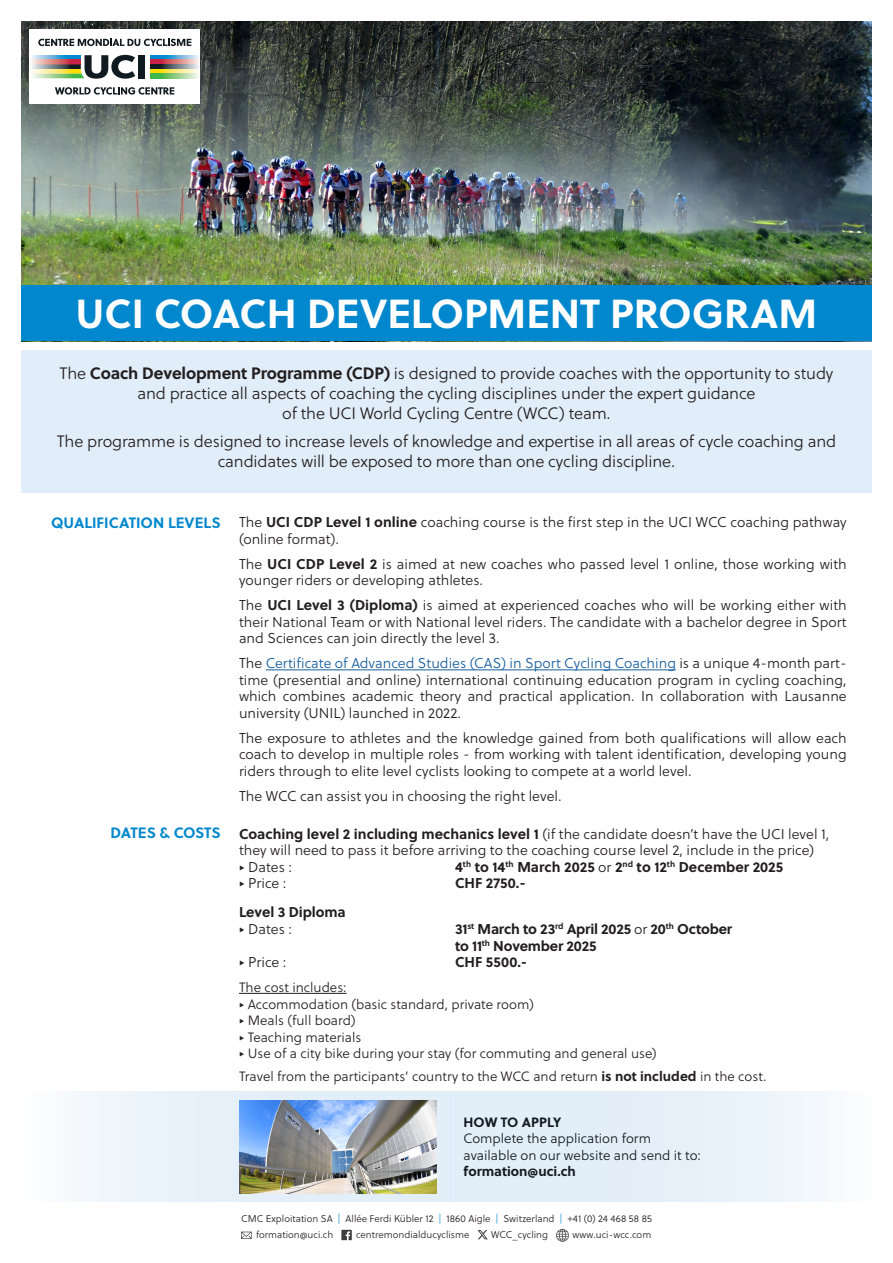
<style>
.page{position:relative;width:893px;height:1263px;background:#fff}
.page>*{position:absolute;margin:0;border:0;box-sizing:border-box;transform-origin:0 0}
.Titre{font:700 40.5px "Soleil";color:#fff}
.Texte_intro_centré{font:16.5px/19.8px "Soleil Lt";letter-spacing:-.01em;color:#231f20;text-align:center}
.New_Titre_2{font:700 15px "Soleil";color:#0087cd}
.Texte{font:14.25px/16.5px "Soleil Lt";color:#231f20}
.Texte-2{font:700 14.25px/16.5px "Soleil";letter-spacing:-.005em;color:#231f20}
.Texte-3{font:13.5px "Soleil Lt";color:#231f20}
.Texte_infos{font:13.5px/16.5px "Soleil Lt";color:#101a21}
.Texte_infos-2{font:700 13.5px "Soleil";letter-spacing:-.005em;color:#101a21}
.Pied_page{font:9.75px "Soleil Lt";color:#231f20}
.s1{font-family:"Soleil";font-weight:700}
.s2{color:#175d9e}
.s3{font-family:"Soleil Lt";font-weight:400}
.s4{color:#0087cd}
</style>
<div class="page">
<img style="left:21px;top:21px;width:851px;height:264px">
<div style="left:21px;top:285px;width:851px;height:56px;background:#0087cd"></div>
<div style="left:21px;top:350px;width:851px;height:142px;background:#e1edf8"></div>
<div style="left:30px;top:30px;width:170px;height:74px;background:#fff"></div>
<svg style="left:32px;top:55px;width:103px;height:24px"></svg>
<div style="left:138px;top:55px;width:7px;height:23px;background:#101a21"></div>
<svg style="left:151px;top:55px;width:48px;height:5px"></svg>
<svg style="left:151px;top:60px;width:48px;height:4px"></svg>
<svg style="left:151px;top:64px;width:48px;height:5px"></svg>
<svg style="left:151px;top:69px;width:47px;height:5px"></svg>
<svg style="left:151px;top:74px;width:47px;height:4px"></svg>
<svg style="left:38px;top:39px;width:153px;height:7px"></svg>
<svg style="left:55px;top:87px;width:119px;height:8px"></svg>
<hr style="left:266px;top:669px;width:410px;height:1px;background:#175d9e">
<hr style="left:239px;top:993px;width:108px;height:1px;background:#231f20">
<svg style="left:75px;top:1091px;width:751px;height:110px;background:#e7f0f9"></svg>
<img style="left:239px;top:1100px;width:198px;height:93px">
<svg style="left:556px;top:1229px;width:13px;height:13px"></svg>
<svg style="left:341px;top:1230px;width:11px;height:10px"></svg>
<svg style="left:241px;top:1232px;width:11px;height:7px"></svg>
<svg style="left:478px;top:1230px;width:10px;height:9px"></svg>
<p class="Titre" style="left:76px;top:283px;width:743px">UCI COACH DEVELOPMENT PROGRAM</p>
<p class="Texte_intro_centré" style="left:60px;top:363px;width:775px">The <span class="s1">Coach Development Programme (CDP)</span> is designed to provide coaches with the opportunity to study and practice all aspects of coaching the cycling disciplines under the expert guidance<br>of the UCI World Cycling Centre (WCC) team.</p>
<p class="Texte_intro_centré" style="left:57px;top:431px;width:781px">The programme is designed to increase levels of knowledge and expertise in all areas of cycle coaching and candidates will be exposed to more than one cycling discipline.</p>
<p class="New_Titre_2" style="left:51px;top:511px;width:171px">QUALIFICATION LEVELS</p>
<p class="New_Titre_2" style="left:110px;top:821px;width:112px">DATES &amp; COSTS</p>
<p class="Texte" style="left:239px;top:514px;width:609px">The <span class="s1">UCI CDP Level 1 online</span> coaching course is the first step in the UCI WCC coaching pathway (online format).</p>
<p class="Texte" style="left:239px;top:555px;width:609px">The <span class="s1">UCI CDP Level 2</span> is aimed at new coaches who passed level 1 online, those working with younger riders or developing athletes.</p>
<p class="Texte" style="left:239px;top:597px;width:609px;text-align:justify">The <span class="s1">UCI Level 3 (Diploma)</span> is aimed at experienced coaches who will be working either with their National Team or with National level riders. The candidate with a bachelor degree in Sport and Sciences can join directly the level 3.</p>
<p class="Texte" style="left:239px;top:655px;width:609px;text-align:justify">The <span class="s2">Certificate of Advanced Studies (CAS) in Sport Cycling Coaching</span> is a unique 4-month part&shy;time (presential and online) international continuing education program in cycling coaching, which combines academic theory and practical application. In collaboration with Lausanne university (UNIL) launched in 2022.</p>
<p class="Texte" style="left:239px;top:730px;width:609px;text-align:justify">The exposure to athletes and the knowledge gained from both qualifications will allow each coach to develop in multiple roles - from working with talent identification, developing young riders through to elite level cyclists looking to compete at a world level.</p>
<p class="Texte" style="left:239px;top:788px;width:324px">The WCC can assist you in choosing the right level.</p>
<p class="Texte" style="left:239px;top:825px;width:592px"><span class="s1">Coaching level 2 including mechanics level 1</span> (if the candidate doesn’t have the UCI level 1, they will need to pass it before arriving to the coaching course level 2, include in the price)</p>
<p class="Texte" style="left:239px;top:858px;width:55px">△ Dates :</p>
<p class="Texte-2" style="left:455px;top:858px;width:330px">4<sup>th</sup> to 14<sup>th</sup> March 2025 <span class="s3">or</span> 2<sup>nd</sup> to 12<sup>th</sup> December 2025</p>
<p class="Texte" style="left:239px;top:875px;width:49px">△ Price :</p>
<p class="Texte-2" style="left:455px;top:874px;width:72px">CHF 2750.-</p>
<p class="Texte-2" style="left:239px;top:903px;width:108px">Level 3 Diploma</p>
<p class="Texte" style="left:239px;top:921px;width:55px">△ Dates :</p>
<p class="Texte-2" style="left:455px;top:920px;width:279px">31<sup>st</sup> March to 23<sup>rd</sup> April 2025 <span class="s3">or</span> 20<sup>th</sup> October to 11<sup>th</sup> November 2025</p>
<p class="Texte" style="left:239px;top:954px;width:49px">△ Price :</p>
<p class="Texte-2" style="left:455px;top:953px;width:74px">CHF 5500.-</p>
<p class="Texte-3" style="left:239px;top:978px;width:109px">The cost includes:</p>
<p class="Texte-3" style="left:239px;top:994px;width:296px">△ Accommodation (basic standard, private room)</p>
<p class="Texte-3" style="left:239px;top:1011px;width:118px">△ Meals (full board)</p>
<p class="Texte-3" style="left:239px;top:1027px;width:124px">△ Teaching materials</p>
<p class="Texte-3" style="left:239px;top:1044px;width:419px">△ Use of a city bike during your stay (for commuting and general use)</p>
<p class="Texte-3" style="left:239px;top:1067px;width:529px">Travel from the participants’ country to the WCC and return <span class="s1">is not included</span> in the cost.</p>
<p class="Texte_infos-2" style="left:463px;top:1111px;width:99px">HOW TO APPLY</p>
<p class="Texte_infos" style="left:463px;top:1130px;width:239px">Complete the application form available on our website and send it to: <span class="s1">formation@uci.ch</span></p>
<p class="Pied_page" style="left:241px;top:1212px;width:412px">CMC Exploitation SA <span class="s4">|</span> Allée Ferdi Kübler 12 <span class="s4">|</span> 1860 Aigle <span class="s4">|</span> Switzerland <span class="s4">|</span> +41 (0) 24 468 58 85</p>
<p class="Pied_page" style="left:256px;top:1227px;width:79px">formation@uci.ch</p>
<p class="Pied_page" style="left:356px;top:1228px;width:115px">centremondialducyclisme</p>
<p class="Pied_page" style="left:491px;top:1228px;width:58px">WCC_cycling</p>
<p class="Pied_page" style="left:572px;top:1228px;width:80px">www.uci-wcc.com</p>
</div>
